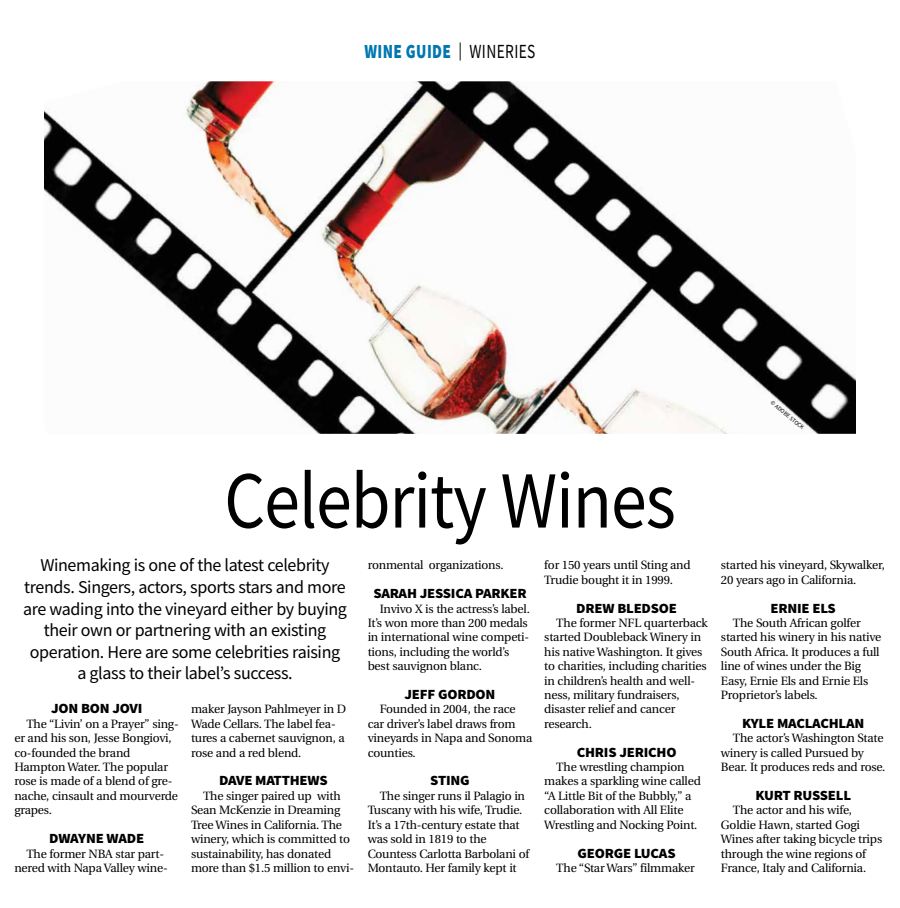
<style>
.page{position:relative;width:900px;height:908px;background:#fff}
.page>*{position:absolute;margin:0;border:0;box-sizing:border-box;transform-origin:0 0}
.t1{font:81px "Source Sans Pro";letter-spacing:-.015em;color:#000;scale:.89 1}
.t2{font:900 20px "Source Sans Pro";letter-spacing:.025em;color:#0077b1;scale:.77 1}
.t3{font:18px/21.6px "Source Sans Pro";letter-spacing:-.02em;color:#000;text-align:center}
.t4{font:900 14px "Source Sans Pro";letter-spacing:-.015em;color:#000;scale:1.05 1}
.t5{font:12px/14.4px "Utopia";letter-spacing:-.015em;color:#000}
.t6{font:6px "Source Sans Pro";color:#000}
.s1{font-weight:400;font-size:18px;color:#000}
.s2{font-weight:400;color:#000}
</style>
<div class="page">
<img style="left:44px;top:81px;width:812px;height:352px">
<h2 class="t2" style="left:364px;top:38px;width:224px">WINE GUIDE <span class="s1">|</span> <span class="s2">WINERIES</span></h2>
<p class="t6" style="left:774px;top:398px;width:43px;rotate:40deg">© ADOBE STOCK</p>
<h1 class="t1" style="left:224px;top:449px;width:509px">Celebrity Wines</h1>
<p class="t3" style="left:23px;top:554px;width:326px">Winemaking is one of the latest celebrity trends. Singers, actors, sports stars and more are wading into the vineyard either by buying their own or partnering with an existing operation. Here are some celebrities raising<br>a glass to their label’s success.</p>
<p class="t5" style="left:368px;top:558px;width:137px">ronmental organizations.</p>
<p class="t4" style="left:373px;top:583px;width:147px">SARAH JESSICA PARKER</p>
<p class="t5" style="left:368px;top:601px;width:164px;text-indent:12px">Invivo X is the actress’s label.<br>It’s won more than 200 medals in international wine competi&shy;tions, including the world’s best sauvignon blanc.</p>
<p class="t4" style="left:405px;top:684px;width:88px">JEFF GORDON</p>
<p class="t5" style="left:368px;top:702px;width:166px;text-indent:12px">Founded in 2004, the race car driver’s label draws from vineyards in Napa and Sonoma counties.</p>
<p class="t4" style="left:430px;top:770px;width:39px">STING</p>
<p class="t5" style="left:368px;top:788px;width:163px;text-indent:12px">The singer runs il Palagio in<br>Tuscany with his wife, Trudie.<br>It’s a 17th-century estate that was sold in 1819 to the<br>Countess Carlotta Barbolani of<br>Montauto. Her family kept it</p>
<p class="t5" style="left:544px;top:558px;width:148px">for 150 years until Sting and<br>Trudie bought it in 1999.</p>
<p class="t4" style="left:576px;top:598px;width:97px">DREW BLEDSOE</p>
<p class="t5" style="left:544px;top:615px;width:165px;text-indent:12px">The former NFL quarterback started Doubleback Winery in his native Washington. It gives to charities, including charities in children’s health and well&shy;ness, military fundraisers, disaster relief and cancer research.</p>
<p class="t4" style="left:577px;top:742px;width:97px">CHRIS JERICHO</p>
<p class="t5" style="left:544px;top:759px;width:158px;text-indent:12px">The wrestling champion makes a sparkling wine called “A Little Bit of the Bubbly,” a collaboration with All Elite<br>Wrestling and Nocking Point.</p>
<p class="t4" style="left:578px;top:842px;width:95px">GEORGE LUCAS</p>
<p class="t5" style="left:556px;top:860px;width:140px">The “Star Wars” filmmaker</p>
<p class="t4" style="left:51px;top:698px;width:88px">JON BON JOVI</p>
<p class="t5" style="left:14px;top:716px;width:166px;text-indent:12px">The “Livin’ on a Prayer” sing&shy;er and his son, Jesse Bongiovi, co-founded the brand<br>Hampton Water. The popular rose is made of a blend of gre&shy;nache, cinsault and mourverde grapes.</p>
<p class="t4" style="left:49px;top:828px;width:92px">DWAYNE WADE</p>
<p class="t5" style="left:14px;top:846px;width:155px;text-indent:12px">The former NBA star part&shy;nered with Napa Valley wine-</p>
<p class="t5" style="left:191px;top:702px;width:157px">maker Jayson Pahlmeyer in D<br>Wade Cellars. The label fea&shy;tures a cabernet sauvignon, a rose and a red blend.</p>
<p class="t4" style="left:219px;top:770px;width:105px">DAVE MATTHEWS</p>
<p class="t5" style="left:191px;top:788px;width:165px;text-indent:12px">The singer paired up with<br>Sean McKenzie in Dreaming<br>Tree Wines in California. The winery, which is committed to sustainability, has donated more than $1.5 million to envi-</p>
<p class="t5" style="left:721px;top:558px;width:166px">started his vineyard, Skywalker,<br>20 years ago in California.</p>
<p class="t4" style="left:771px;top:598px;width:64px">ERNIE ELS</p>
<p class="t5" style="left:721px;top:615px;width:162px;text-indent:12px">The South African golfer started his winery in his native<br>South Africa. It produces a full line of wines under the Big<br>Easy, Ernie Els and Ernie Els<br>Proprietor’s labels.</p>
<p class="t4" style="left:742px;top:713px;width:118px">KYLE MACLACHLAN</p>
<p class="t5" style="left:721px;top:731px;width:166px;text-indent:12px">The actor’s Washington State winery is called Pursued by<br>Bear. It produces reds and rose.</p>
<p class="t4" style="left:755px;top:785px;width:93px">KURT RUSSELL</p>
<p class="t5" style="left:721px;top:803px;width:163px;text-indent:12px">The actor and his wife,<br>Goldie Hawn, started Gogi<br>Wines after taking bicycle trips through the wine regions of<br>France, Italy and California.</p>
</div>
